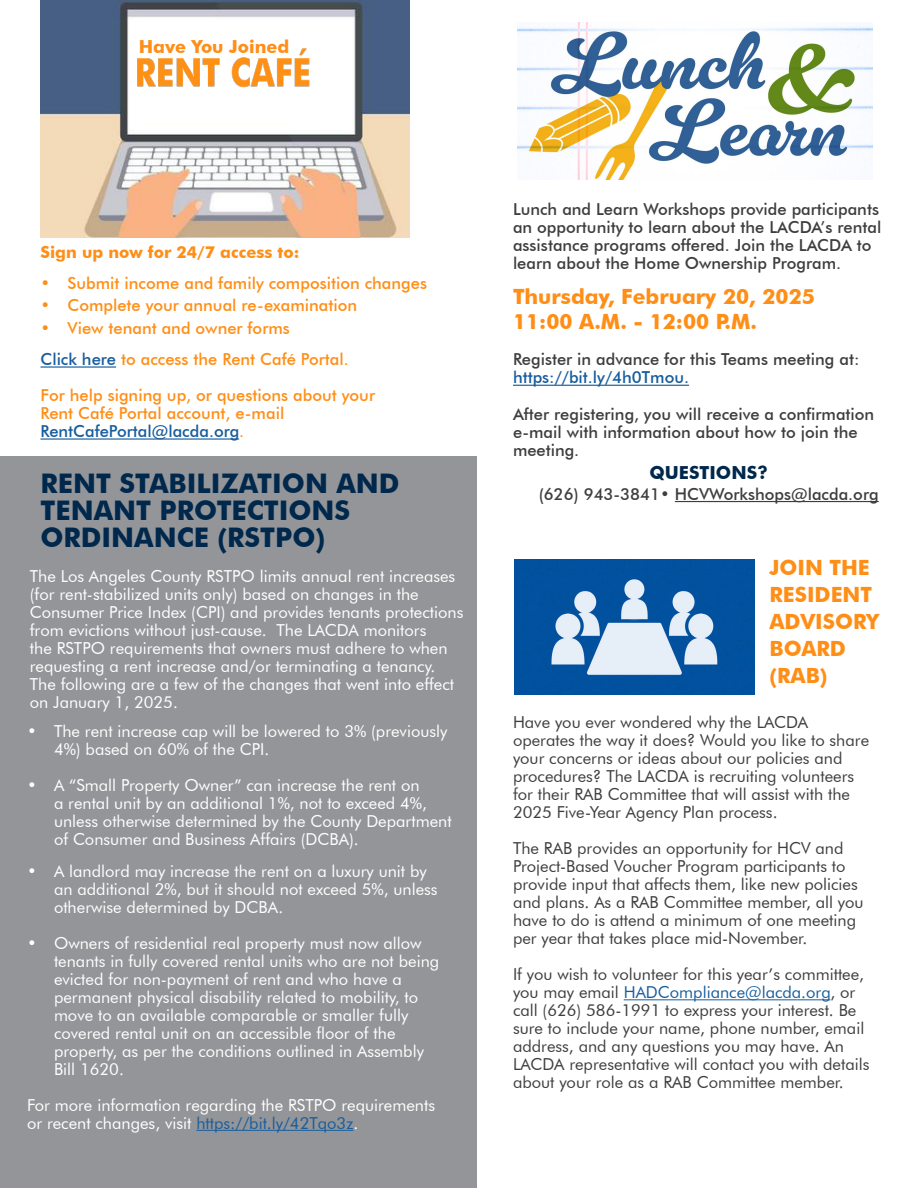
<style>
.page{position:relative;width:918px;height:1188px;background:#fff}
.page>*{position:absolute;margin:0;border:0;box-sizing:border-box;transform-origin:0 0}
.t1{font:700 27px/27px "Futura BT";color:#00284c}
.t2{font:700 21px/27px "Futura BT";color:#ff8e16}
.t3{font:700 18px "Futura BT";color:#ff8e16}
.t4{font:700 18px "Futura BT";color:#00284c}
.t5{font:16.5px/18px "Futura BT";color:#fff}
.t6{font:16.5px/18px "Futura BT";color:#3e3e3f}
.t7{font:500 16.5px/18px "Futura BT";color:#3e3e3f}
.t8{font:500 16.5px/36px "Futura BT";color:#ff8e16}
.t9{font:700 16.5px "Futura BT";color:#ff8e16}
.s1{color:#175d9e}
</style>
<div class="page">
<hr style="left:513px;top:385px;width:176px;height:1px;background:#175d9e">
<hr style="left:675px;top:501px;width:204px;height:1px;background:#3e3e3f">
<img style="left:517px;top:23px;width:355px;height:156px">
<img style="left:40px;top:0;width:370px;height:237px">
<img style="left:124px;top:47px;width:201px;height:42px">
<hr style="left:40px;top:366px;width:76px;height:2px;background:#175d9e">
<hr style="left:40px;top:438px;width:199px;height:2px;background:#175d9e">
<div style="left:0;top:457px;width:477px;height:731px;background:#939598"></div>
<hr style="left:196px;top:1130px;width:157px;height:1px;background:#175d9e">
<hr style="left:624px;top:999px;width:206px;height:1px;background:#175d9e">
<img style="left:514px;top:559px;width:241px;height:135px">
<p class="t3" style="left:139px;top:36px;width:152px">Have You Joined</p>
<p class="t9" style="left:40px;top:242px;width:260px">Sign up now for 24/7 access to:</p>
<p class="t8" style="left:40px;top:265px;width:388px">• Submit income and family composition changes</p>
<p class="t8" style="left:40px;top:287px;width:318px">• Complete your annual re-examination</p>
<p class="t8" style="left:40px;top:310px;width:251px">• View tenant and owner forms</p>
<p class="t8" style="left:40px;top:341px;width:336px"><span class="s1">Click here</span> to access the Rent Café Portal.<br>For help signing up, or questions about your</p>
<p class="t8" style="left:40px;top:404px;width:245px;line-height:18px">Rent Café Portal account, e-mail<br><span class="s1">RentCafePortal@lacda.org</span>.</p>
<p class="t1" style="left:40px;top:470px;width:361px">RENT STABILIZATION AND<br>TENANT PROTECTIONS<br>ORDINANCE (RSTPO)</p>
<p class="t5" style="left:30px;top:567px;width:435px">The Los Angeles County RSTPO limits annual rent increases (for rent-stabilized units only) based on changes in the Consumer Price Index (CPI) and provides tenants protections from evictions without just-cause. The LACDA monitors<br>the RSTPO requirements that owners must adhere to when requesting a rent increase and/or terminating a tenancy.<br>The following are a few of the changes that went into effect on January 1, 2025.</p>
<p class="t5" style="left:54px;top:722px;width:395px;text-indent:-27px">• The rent increase cap will be lowered to 3% (previously<br>4%) based on 60% of the CPI.</p>
<p class="t5" style="left:54px;top:776px;width:399px;text-indent:-27px">• A “Small Property Owner” can increase the rent on<br>a rental unit by an additional 1%, not to exceed 4%, unless otherwise determined by the County Department of Consumer and Business Affairs (DCBA).</p>
<p class="t5" style="left:54px;top:862px;width:385px;text-indent:-27px">• A landlord may increase the rent on a luxury unit by an additional 2%, but it should not exceed 5%, unless otherwise determined by DCBA.</p>
<p class="t5" style="left:54px;top:934px;width:387px;text-indent:-27px">• Owners of residential real property must now allow tenants in fully covered rental units who are not being evicted for non-payment of rent and who have a permanent physical disability related to mobility, to move to an available comparable or smaller fully covered rental unit on an accessible floor of the property, as per the conditions outlined in Assembly Bill 1620.</p>
<p class="t5" style="left:27px;top:1096px;width:410px">For more information regarding the RSTPO requirements or recent changes, visit <span class="s1">https://bit.ly/42Tqo3z</span>.</p>
<p class="t7" style="left:513px;top:200px;width:370px">Lunch and Learn Workshops provide participants an opportunity to learn about the LACDA’s rental assistance programs offered. Join the LACDA to learn about the Home Ownership Program.</p>
<p class="t2" style="left:513px;top:283px;width:303px">Thursday, February 20, 2025</p>
<p class="t2" style="left:513px;top:308px;width:246px">11:00 A.M. - 12:00 P.M.</p>
<p class="t7" style="left:513px;top:350px;width:348px">Register in advance for this Teams meeting at: <span class="s1">https://bit.ly/4h0Tmou.</span></p>
<p class="t7" style="left:513px;top:405px;width:363px">After registering, you will receive a confirmation e-mail with information about how to join the meeting.</p>
<p class="t4" style="left:649px;top:461px;width:120px">QUESTIONS?</p>
<p class="t7" style="left:539px;top:485px;width:341px">(626) 943-3841• HCVWorkshops@lacda.org</p>
<p class="t2" style="left:770px;top:554px;width:111px">JOIN THE<br>RESIDENT<br>ADVISORY<br>BOARD (RAB)</p>
<p class="t6" style="left:513px;top:713px;width:358px">Have you ever wondered why the LACDA operates the way it does? Would you like to share your concerns or ideas about our policies and procedures? The LACDA is recruiting volunteers for their RAB Committee that will assist with the 2025 Five-Year Agency Plan process.</p>
<p class="t6" style="left:513px;top:839px;width:352px">The RAB provides an opportunity for HCV and Project-Based Voucher Program participants to provide input that affects them, like new policies and plans. As a RAB Committee member, all you have to do is attend a minimum of one meeting per year that takes place mid-November.</p>
<p class="t6" style="left:513px;top:965px;width:358px">If you wish to volunteer for this year’s committee, you may email <span class="s1">HADCompliance@lacda.org</span>, or call (626) 586-1991 to express your interest. Be sure to include your name, phone number, email address, and any questions you may have. An LACDA representative will contact you with details about your role as a RAB Committee member.</p>
</div>
